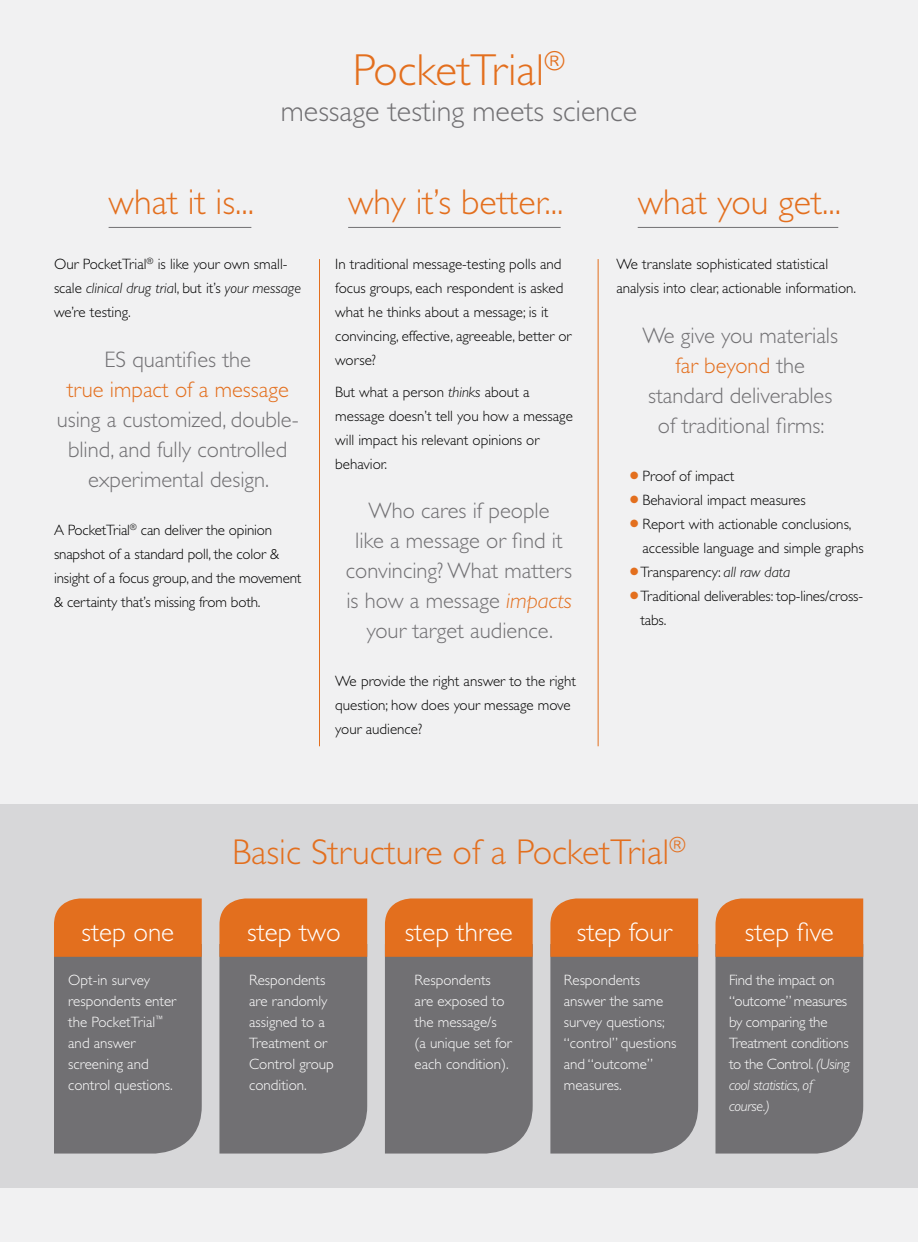
<style>
.page{position:relative;width:918px;height:1242px;background:#f1f1f2}
.page>*{position:absolute;margin:0;border:0;box-sizing:border-box;transform-origin:0 0}
.t1{font:300 45px "Gill Sans Std";color:#e36f1e}
.t2{font:300 36px "Gill Sans Std";color:#e36f1e}
.t3{font:300 30px "Gill Sans Std";color:#717073}
.t4{font:300 27px "Gill Sans Std";color:#fff}
.t5{font:300 22.5px/30px "Gill Sans Std";color:#717073;text-align:center}
.t6{font:300 22.5px "Gill Sans Std";color:#e36f1e}
.t7{font:300 15px/24px "Gill Sans Std";color:#000}
.t8{font:300 15px/21px "Gill Sans Std";color:#fff}
.t9{font:300 15px/21px "Gill Sans Std";letter-spacing:-.02em;color:#fff}
.s1{font-style:italic}
.s2{font-style:italic;color:#e36f1e}
.s3{color:#e36f1e}
</style>
<div class="page">
<div style="left:0;top:805px;width:918px;height:383px;background:#d7d7d9"></div>
<svg style="left:716px;top:898px;width:147px;height:256px;background:#8c7161"></svg>
<svg style="left:550px;top:898px;width:148px;height:256px;background:#8c7162"></svg>
<svg style="left:385px;top:898px;width:148px;height:256px;background:#8c7162"></svg>
<svg style="left:219px;top:898px;width:148px;height:256px;background:#8c7262"></svg>
<svg style="left:54px;top:898px;width:148px;height:256px;background:#8c7162"></svg>
<hr style="left:109px;top:227px;width:142px;height:1px;background:#717073">
<hr style="left:348px;top:227px;width:213px;height:1px;background:#717073">
<hr style="left:638px;top:227px;width:200px;height:1px;background:#717073">
<hr style="left:319px;top:259px;width:1px;height:487px;background:#e36f1e">
<hr style="left:598px;top:259px;width:1px;height:487px;background:#e36f1e">
<h1 class="t1" style="left:353px;top:44px;width:214px">PocketTrial<sup>®</sup></h1>
<h3 class="t3" style="left:281px;top:94px;width:358px">message testing meets science</h3>
<h2 class="t2" style="left:109px;top:181px;width:147px">what it is...</h2>
<h2 class="t2" style="left:348px;top:181px;width:217px">why it’s better...</h2>
<h2 class="t2" style="left:638px;top:181px;width:205px">what you get...</h2>
<p class="t7" style="left:54px;top:252px;width:249px">Our PocketTrial<sup>®</sup> is like your own small&shy;scale <span class="s1">clinical drug tria</span>l, but it’s <span class="s1">your message </span>we’re testing.</p>
<h3 class="t5" style="left:105px;top:345px;width:148px">ES quantifies the</h3>
<h3 class="t6" style="left:67px;top:377px;width:224px">true impact of a message</h3>
<h3 class="t5" style="left:57px;top:405px;width:244px">using a customized, double&shy;blind, and fully controlled experimental design.</h3>
<p class="t7" style="left:54px;top:518px;width:249px">A PocketTrial<sup>®</sup> can deliver the opinion snapshot of a standard poll, the color &amp; insight of a focus group, and the movement &amp; certainty that’s missing from both.</p>
<p class="t7" style="left:335px;top:252px;width:238px">In traditional message-testing polls and focus groups, each respondent is asked what he thinks about a message; is it convincing, effective, agreeable, better or worse?</p>
<p class="t7" style="left:335px;top:380px;width:239px">But what a person <span class="s1">thinks</span> about a message doesn’t tell you how a message will impact his relevant opinions or behavior.</p>
<h3 class="t5" style="left:346px;top:496px;width:228px">Who cares if people<br>like a message or find it convincing? What matters is how a message <span class="s2">impacts </span>your target audience.</h3>
<p class="t7" style="left:335px;top:669px;width:242px">We provide the right answer to the right question; how does your message move your audience?</p>
<p class="t7" style="left:616px;top:252px;width:241px">We translate sophisticated statistical analysis into clear, actionable information.</p>
<h3 class="t5" style="left:642px;top:321px;width:197px">We give you materials <span class="s3">far beyond</span> the standard deliverables of traditional firms:</h3>
<p class="t7" style="left:630px;top:464px;width:106px"><span class="s3">●</span> Proof of impact</p>
<p class="t7" style="left:630px;top:488px;width:177px"><span class="s3">●</span> Behavioral impact measures</p>
<p class="t7" style="left:642px;top:512px;width:223px;text-indent:-12px"><span class="s3">●</span> Report with actionable conclusions, accessible language and simple graphs</p>
<p class="t7" style="left:630px;top:560px;width:162px"><span class="s3">●</span> Transparency: <span class="s1">all raw data</span></p>
<p class="t7" style="left:640px;top:584px;width:224px;text-indent:-10px"><span class="s3">●</span> Traditional deliverables: top-lines/cross&shy;tabs.</p>
<h3 class="t4" style="left:82px;top:917px;width:94px">step one</h3>
<p class="t8" style="left:68px;top:970px;width:110px">Opt-in survey respondents enter the PocketTrial<sup>™ </sup>and answer screening and control questions.</p>
<h2 class="t2" style="left:232px;top:831px;width:455px">Basic Structure of a PocketTrial<sup>®</sup></h2>
<h3 class="t4" style="left:247px;top:917px;width:95px">step two</h3>
<h3 class="t4" style="left:405px;top:917px;width:110px">step three</h3>
<h3 class="t4" style="left:577px;top:917px;width:96px">step four</h3>
<h3 class="t4" style="left:745px;top:917px;width:90px">step five</h3>
<p class="t8" style="left:249px;top:970px;width:86px">Respondents are randomly assigned to a<br>Treatment or<br>Control group condition.</p>
<p class="t8" style="left:415px;top:970px;width:99px">Respondents are exposed to the message/s (a unique set for each condition).</p>
<p class="t8" style="left:564px;top:970px;width:114px">Respondents answer the same survey questions; “control” questions and “outcome” measures.</p>
<p class="t9" style="left:729px;top:970px;width:122px">Find the impact on “outcome” measures by comparing the<br>Treatment conditions to the Control. <span class="s1">(Using cool statistics, of course.)</span></p>
</div>
